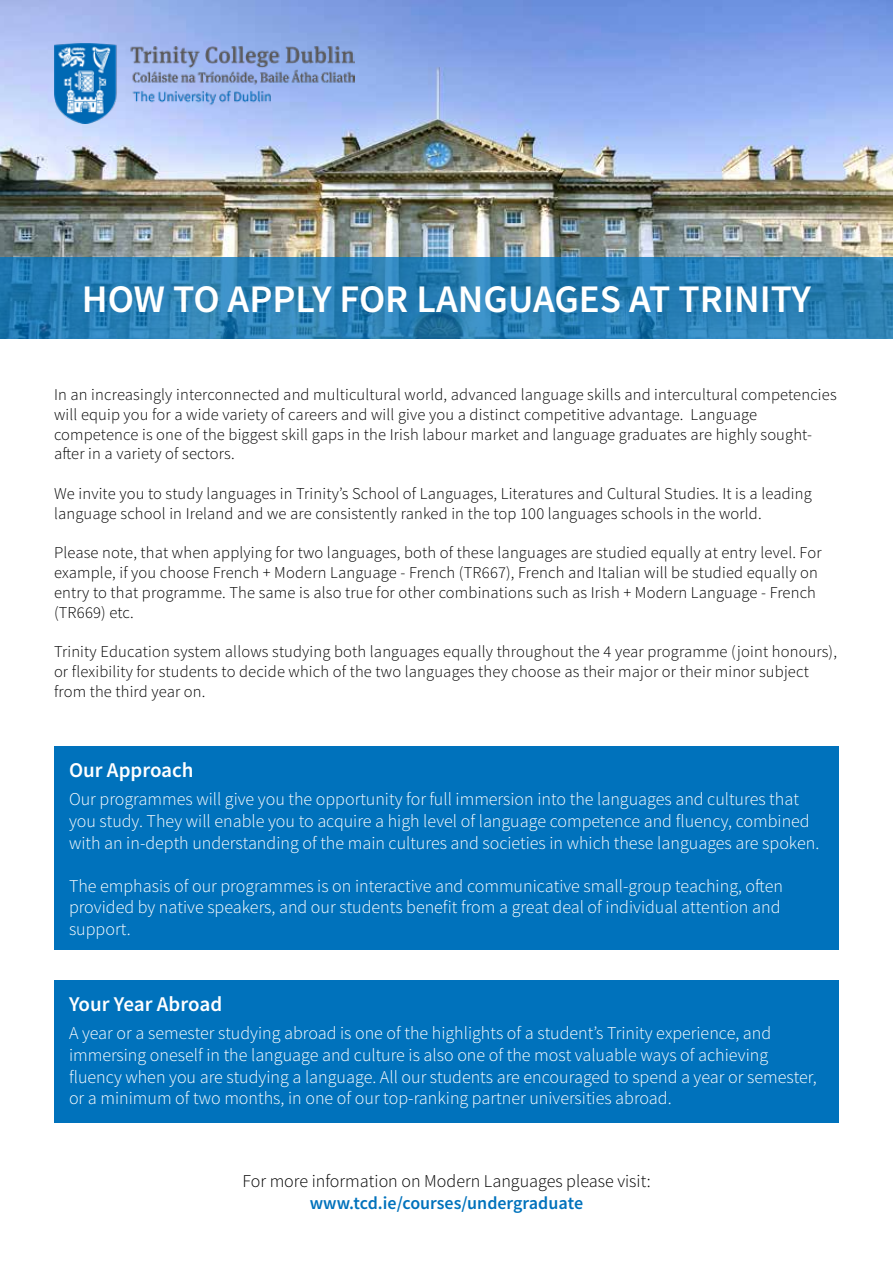
<style>
.page{position:relative;width:893px;height:1263px;background:#fff}
.page>*{position:absolute;margin:0;border:0;box-sizing:border-box;transform-origin:0 0}
.t1{font:600 39px "Source Sans Pro";color:#fff}
.t2{font:600 21px "Source Sans Pro";color:#fff}
.t3{font:300 18px/21.6px "Source Sans Pro";color:#fff}
.t4{font:300 18px "Source Sans Pro";color:#000}
.t5{font:600 18px "Source Sans Pro";color:#0072bc}
.t6{font:300 16.5px/19.8px "Source Sans Pro";letter-spacing:.01em;color:#000}
</style>
<div class="page">
<img style="left:0;top:0;width:893px;height:257px">
<svg style="left:0;top:257px;width:893px;height:81px;background:#287fb4"></svg>
<img style="left:54px;top:44px;width:301px;height:79px">
<div style="left:54px;top:746px;width:785px;height:204px;background:#0072bc"></div>
<div style="left:54px;top:980px;width:785px;height:142px;background:#0072bc"></div>
<h1 class="t1" style="left:82px;top:275px;width:730px">HOW TO APPLY FOR LANGUAGES AT TRINITY</h1>
<p class="t6" style="left:54px;top:385px;width:784px">In an increasingly interconnected and multicultural world, advanced language skills and intercultural competencies will equip you for a wide variety of careers and will give you a distinct competitive advantage. Language competence is one of the biggest skill gaps in the Irish labour market and language graduates are highly sought&shy;after in a variety of sectors.</p>
<p class="t6" style="left:54px;top:484px;width:759px">We invite you to study languages in Trinity’s School of Languages, Literatures and Cultural Studies. It is a leading language school in Ireland and we are consistently ranked in the top 100 languages schools in the world.</p>
<p class="t6" style="left:54px;top:543px;width:769px">Please note, that when applying for two languages, both of these languages are studied equally at entry level. For example, if you choose French + Modern Language - French (TR667), French and Italian will be studied equally on entry to that programme. The same is also true for other combinations such as Irish + Modern Language - French (TR669) etc.</p>
<p class="t6" style="left:54px;top:642px;width:784px">Trinity Education system allows studying both languages equally throughout the 4 year programme (joint honours), or flexibility for students to decide which of the two languages they choose as their major or their minor subject from the third year on.</p>
<p class="t2" style="left:69px;top:757px;width:126px">Our Approach</p>
<p class="t3" style="left:69px;top:789px;width:752px">Our programmes will give you the opportunity for full immersion into the languages and cultures that you study. They will enable you to acquire a high level of language competence and fluency, combined with an in-depth understanding of the main cultures and societies in which these languages are spoken.</p>
<p class="t3" style="left:69px;top:875px;width:715px">The emphasis of our programmes is on interactive and communicative small-group teaching, often provided by native speakers, and our students benefit from a great deal of individual attention and support.</p>
<p class="t2" style="left:69px;top:990px;width:155px">Your Year Abroad</p>
<p class="t3" style="left:69px;top:1023px;width:749px">A year or a semester studying abroad is one of the highlights of a student’s Trinity experience, and immersing oneself in the language and culture is also one of the most valuable ways of achieving fluency when you are studying a language. All our students are encouraged to spend a year or semester, or a minimum of two months, in one of our top-ranking partner universities abroad.</p>
<p class="t4" style="left:242px;top:1170px;width:410px">For more information on Modern Languages please visit:</p>
<p class="t5" style="left:310px;top:1192px;width:275px">www.tcd.ie/courses/undergraduate</p>
</div>
